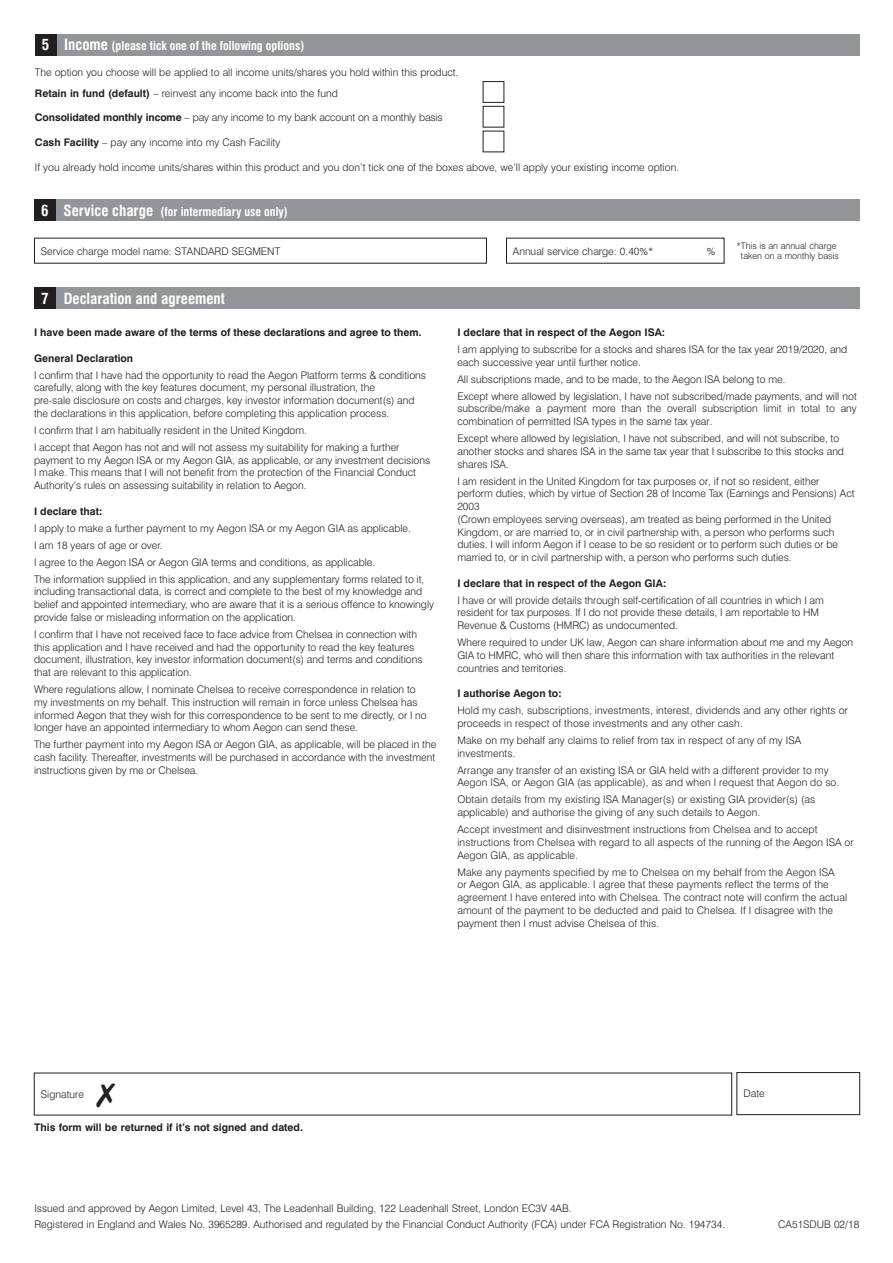
<style>
.page{position:relative;width:893px;height:1263px;background:#fff}
.page>*{position:absolute;margin:0;border:0;box-sizing:border-box;transform-origin:0 0}
.t1{font:700 condensed 15px "Swiss 721 BT";color:#fff}
.t2{font:700 condensed 12px "Swiss 721 BT";color:#fff}
.T_C_body{font:300 10.5px/12.8px "Swiss 721 BT";color:#231f20}
._7pt_text{font:300 10.5px "Swiss 721 BT";color:#231f20}
.t3{font:700 10.5px "Swiss 721 BT";color:#231f20}
.new_text{font:300 10.5px "Swiss 721 BT";color:#231f20}
.new_text-2{font:300 9px/9.8px "Swiss 721 BT";color:#231f20;text-align:center}
.s1{font-size:15px}
.s2{font-weight:700}
</style>
<div class="page">
<div style="left:56px;top:34px;width:804px;height:21px;background:#939598"></div>
<div style="left:35px;top:34px;width:21px;height:21px;background:#231f20"></div>
<div style="left:483px;top:81px;width:21px;height:22px;border:1px solid #231f20"></div>
<div style="left:483px;top:106px;width:21px;height:21px;border:1px solid #231f20"></div>
<div style="left:55px;top:200px;width:804px;height:21px;background:#939598"></div>
<div style="left:34px;top:200px;width:22px;height:21px;background:#231f20"></div>
<div style="left:55px;top:287px;width:804px;height:22px;background:#939598"></div>
<div style="left:34px;top:287px;width:22px;height:22px;background:#231f20"></div>
<div style="left:737px;top:1072px;width:123px;height:43px;border:1px solid #231f20"></div>
<p class="t1" style="left:42px;top:36px;width:9px">5</p>
<p class="t2" style="left:64px;top:39px;width:242px"><span class="s1">Income</span> (please tick one of the following options)</p>
<p class="_7pt_text" style="left:35px;top:66px;width:425px">The option you choose will be applied to all income units/shares you hold within this product.</p>
<p class="_7pt_text" style="left:35px;top:86px;width:304px"><span class="s2">Retain in fund (default)</span> – reinvest any income back into the fund</p>
<p class="_7pt_text" style="left:35px;top:111px;width:409px"><span class="s2">Consolidated monthly income</span> – pay any income to my bank account on a monthly basis</p>
<p class="_7pt_text" style="left:35px;top:136px;width:247px"><span class="s2">Cash Facility</span> – pay any income into my Cash Facility</p>
<p class="_7pt_text" style="left:35px;top:161px;width:646px">If you already hold income units/shares within this product and you don’t tick one of the boxes above, we’ll apply your existing income option.</p>
<p class="t1" style="left:41px;top:201px;width:9px">6</p>
<p class="t2" style="left:64px;top:204px;width:226px"><span class="s1">Service charge</span> (for intermediary use only)</p>
<p class="new_text" style="left:41px;top:245px;width:241px">Service charge model name: STANDARD SEGMENT</p>
<p class="new_text" style="left:513px;top:245px;width:142px">Annual service charge: 0.40%*</p>
<p class="new_text" style="left:707px;top:245px;width:10px">%</p>
<p class="new_text-2" style="left:736px;top:241px;width:104px">*This is an annual charge taken on a monthly basis</p>
<p class="t1" style="left:41px;top:289px;width:9px">7</p>
<p class="t1" style="left:64px;top:289px;width:163px">Declaration and agreement</p>
<p class="t3" style="left:34px;top:326px;width:389px">I have been made aware of the terms of these declarations and agree to them.</p>
<p class="t3" style="left:34px;top:351px;width:101px">General Declaration</p>
<p class="T_C_body" style="left:34px;top:368px;width:394px">I confirm that I have had the opportunity to read the Aegon Platform terms &amp; conditions carefully, along with the key features document, my personal illustration, the<br>pre-sale disclosure on costs and charges, key investor information document(s) and the declarations in this application, before completing this application process.</p>
<p class="T_C_body" style="left:34px;top:424px;width:274px">I confirm that I am habitually resident in the United Kingdom.</p>
<p class="T_C_body" style="left:34px;top:441px;width:398px">I accept that Aegon has not and will not assess my suitability for making a further payment to my Aegon ISA or my Aegon GIA, as applicable, or any investment decisions I make. This means that I will not benefit from the protection of the Financial Conduct Authority’s rules on assessing suitability in relation to Aegon.</p>
<p class="t3" style="left:34px;top:504px;width:70px">I declare that:</p>
<p class="T_C_body" style="left:34px;top:521px;width:378px">I apply to make a further payment to my Aegon ISA or my Aegon GIA as applicable.</p>
<p class="T_C_body" style="left:34px;top:538px;width:130px">I am 18 years of age or over.</p>
<p class="T_C_body" style="left:34px;top:555px;width:343px">I agree to the Aegon ISA or Aegon GIA terms and conditions, as applicable.</p>
<p class="T_C_body" style="left:34px;top:572px;width:402px">The information supplied in this application, and any supplementary forms related to it, including transactional data, is correct and complete to the best of my knowledge and belief and appointed intermediary, who are aware that it is a serious offence to knowingly provide false or misleading information on the application.</p>
<p class="T_C_body" style="left:34px;top:627px;width:390px">I confirm that I have not received face to face advice from Chelsea in connection with this application and I have received and had the opportunity to read the key features document, illustration, key investor information document(s) and terms and conditions that are relevant to this application.</p>
<p class="T_C_body" style="left:34px;top:683px;width:394px">Where regulations allow, I nominate Chelsea to receive correspondence in relation to my investments on my behalf. This instruction will remain in force unless Chelsea has informed Aegon that they wish for this correspondence to be sent to me directly, or I no longer have an appointed intermediary to whom Aegon can send these.</p>
<p class="T_C_body" style="left:34px;top:738px;width:404px;text-align:justify">The further payment into my Aegon ISA or Aegon GIA, as applicable, will be placed in the cash facility. Thereafter, investments will be purchased in accordance with the investment instructions given by me or Chelsea.</p>
<p class="T_C_body" style="left:457px;top:324px;width:392px;line-height:17px"><span class="s2">I declare that in respect of the Aegon ISA:<br></span>I am applying to subscribe for a stocks and shares ISA for the tax year 2019/2020, and</p>
<p class="T_C_body" style="left:457px;top:353px;width:401px;line-height:17px">each successive year until further notice.<br>All subscriptions made, and to be made, to the Aegon ISA belong to me.<br>Except where allowed by legislation, I have not subscribed/made payments, and will not</p>
<p class="T_C_body" style="left:457px;top:402px;width:401px">subscribe/make a payment more than the overall subscription limit in total to any combination of permitted ISA types in the same tax year.</p>
<p class="T_C_body" style="left:457px;top:432px;width:388px">Except where allowed by legislation, I have not subscribed, and will not subscribe, to another stocks and shares ISA in the same tax year that I subscribe to this stocks and shares ISA.</p>
<p class="T_C_body" style="left:457px;top:474px;width:399px">I am resident in the United Kingdom for tax purposes or, if not so resident, either perform duties, which by virtue of Section 28 of Income Tax (Earnings and Pensions) Act 2003<br>(Crown employees serving overseas), am treated as being performed in the United Kingdom, or are married to, or in civil partnership with, a person who performs such duties. I will inform Aegon if I cease to be so resident or to perform such duties or be married to, or in civil partnership with, a person who performs such duties.</p>
<p class="T_C_body" style="left:457px;top:574px;width:368px;line-height:17px"><span class="s2">I declare that in respect of the Aegon GIA:<br></span>I have or will provide details through self-certification of all countries in which I am</p>
<p class="T_C_body" style="left:457px;top:606px;width:363px">resident for tax purposes. If I do not provide these details, I am reportable to HM<br>Revenue &amp; Customs (HMRC) as undocumented.</p>
<p class="T_C_body" style="left:457px;top:636px;width:397px">Where required to under UK law, Aegon can share information about me and my Aegon<br>GIA to HMRC, who will then share this information with tax authorities in the relevant countries and territories.</p>
<p class="T_C_body" style="left:457px;top:685px;width:392px;line-height:17px"><span class="s2">I authorise Aegon to:<br></span>Hold my cash, subscriptions, investments, interest, dividends and any other rights or</p>
<p class="T_C_body" style="left:457px;top:715px;width:345px;line-height:17px">proceeds in respect of those investments and any other cash.<br>Make on my behalf any claims to relief from tax in respect of any of my ISA</p>
<p class="T_C_body" style="left:457px;top:744px;width:373px;line-height:17px">investments.<br>Arrange any transfer of an existing ISA or GIA held with a different provider to my</p>
<p class="T_C_body" style="left:457px;top:774px;width:384px;line-height:17px">Aegon ISA, or Aegon GIA (as applicable), as and when I request that Aegon do so.<br>Obtain details from my existing ISA Manager(s) or existing GIA provider(s) (as</p>
<p class="T_C_body" style="left:457px;top:804px;width:362px;line-height:17px">applicable) and authorise the giving of any such details to Aegon.<br>Accept investment and disinvestment instructions from Chelsea and to accept</p>
<p class="T_C_body" style="left:457px;top:836px;width:398px">instructions from Chelsea with regard to all aspects of the running of the Aegon ISA or<br>Aegon GIA, as applicable.</p>
<p class="T_C_body" style="left:457px;top:865px;width:391px">Make any payments specified by me to Chelsea on my behalf from the Aegon ISA<br>or Aegon GIA, as applicable. I agree that these payments reflect the terms of the agreement I have entered into with Chelsea. The contract note will confirm the actual amount of the payment to be deducted and paid to Chelsea. If I disagree with the payment then I must advise Chelsea of this.</p>
<p class="T_C_body" style="left:41px;top:1088px;width:45px">Signature</p>
<p class="T_C_body" style="left:743px;top:1087px;width:23px">Date</p>
<p class="t3" style="left:34px;top:1121px;width:270px">This form will be returned if it’s not signed and dated.</p>
<p class="T_C_body" style="left:35px;top:1201px;width:539px">Issued and approved by Aegon Limited, Level 43, The Leadenhall Building, 122 Leadenhall Street, London EC3V 4AB.</p>
<p class="T_C_body" style="left:35px;top:1218px;width:692px">Registered in England and Wales No. 3965289. Authorised and regulated by the Financial Conduct Authority (FCA) under FCA Registration No. 194734.</p>
<p class="T_C_body" style="left:778px;top:1218px;width:83px">CA51SDUB 02/18</p>
</div>
